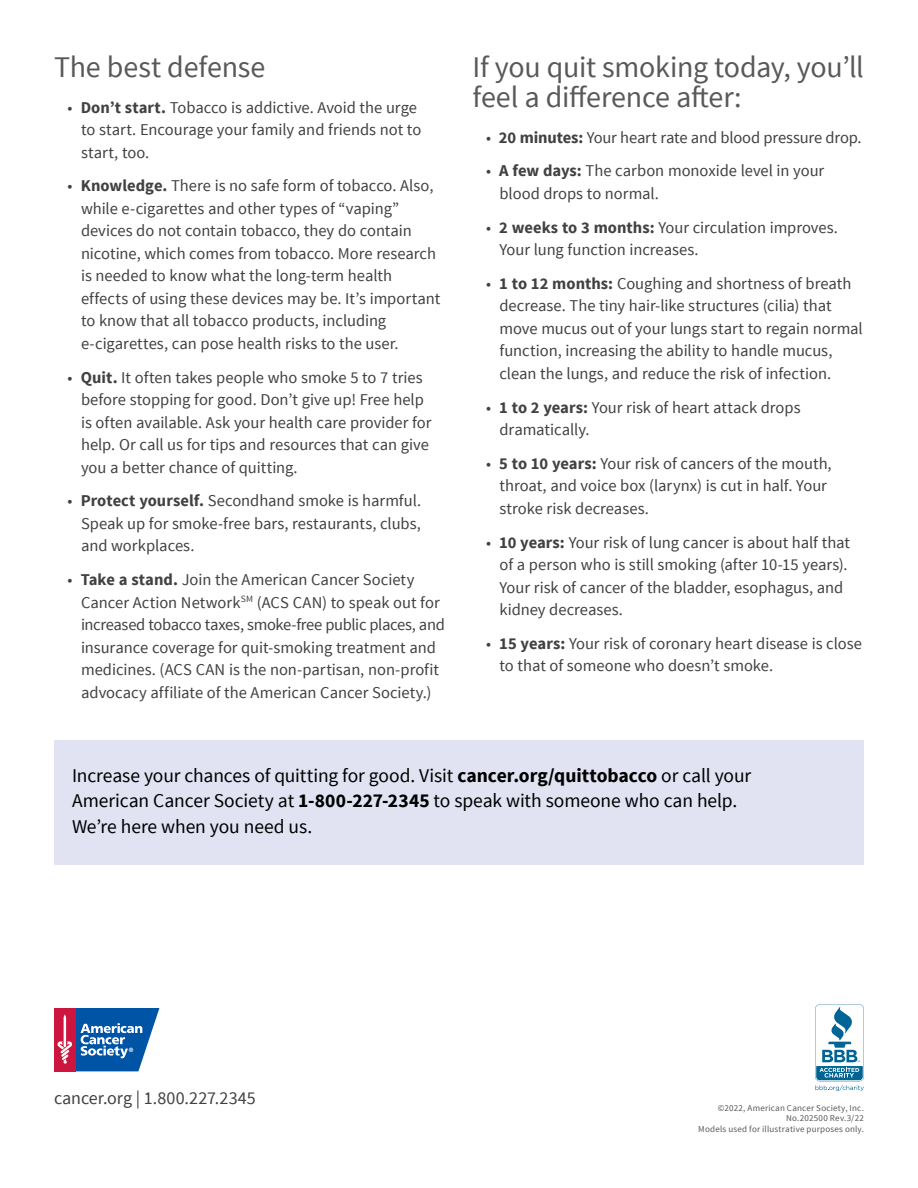
<style>
.page{position:relative;width:918px;height:1188px;background:#fff}
.page>*{position:absolute;margin:0;border:0;box-sizing:border-box;transform-origin:0 0}
.t1{font:30px/30px "Source Sans Pro";letter-spacing:-.005em;color:#58595b}
.t2{font:19.5px/25.5px "Source Sans Pro";letter-spacing:-.005em;color:#000}
.t3{font:18px "Source Sans Pro";color:#414042}
.t4{font:16.5px/22.5px "Source Sans Pro";letter-spacing:-.005em;color:#414042}
.t5{font:9px/10.5px "Source Sans Pro";letter-spacing:.025em;color:#58595b;text-align:right}
.s1{font-weight:700}
</style>
<div class="page">
<div style="left:54px;top:740px;width:810px;height:124px;background:#e1e3f3"></div>
<svg style="left:815px;top:1004px;width:49px;height:87px"></svg>
<div style="left:54px;top:1008px;width:21px;height:63px;background:#cd163f"></div>
<svg style="left:57px;top:1008px;width:102px;height:63px"></svg>
<h1 class="t1" style="left:54px;top:52px;width:213px">The best defense</h1>
<p class="t4" style="left:81px;top:96px;width:342px;text-indent:-14px">• <span class="s1">Don’t start.</span> Tobacco is addictive. Avoid the urge to start. Encourage your family and friends not to start, too.</p>
<p class="t4" style="left:81px;top:175px;width:361px;text-indent:-14px">• <span class="s1">Knowledge.</span> There is no safe form of tobacco. Also, while e-cigarettes and other types of “vaping” devices do not contain tobacco, they do contain nicotine, which comes from tobacco. More research is needed to know what the long-term health effects of using these devices may be. It’s important to know that all tobacco products, including e-cigarettes, can pose health risks to the user.</p>
<p class="t4" style="left:81px;top:366px;width:352px;text-indent:-14px">• <span class="s1">Quit.</span> It often takes people who smoke 5 to 7 tries before stopping for good. Don’t give up! Free help is often available. Ask your health care provider for help. Or call us for tips and resources that can give you a better chance of quitting.</p>
<p class="t4" style="left:81px;top:490px;width:342px;text-align:justify;text-indent:-14px">• <span class="s1">Protect yourself.</span> Secondhand smoke is harmful.<br>Speak up for smoke-free bars, restaurants, clubs, and workplaces.</p>
<p class="t4" style="left:81px;top:569px;width:365px;text-indent:-14px">• <span class="s1">Take a stand.</span> Join the American Cancer Society Cancer Action Network<sup>SM</sup> (ACS CAN) to speak out for increased tobacco taxes, smoke-free public places, and insurance coverage for quit-smoking treatment and medicines. (ACS CAN is the non-partisan, non-profit advocacy affiliate of the American Cancer Society.)</p>
<h1 class="t1" style="left:472px;top:52px;width:393px">If you quit smoking today, you’ll feel a difference after:</h1>
<p class="t4" style="left:486px;top:126px;width:377px">• <span class="s1">20 minutes:</span> Your heart rate and blood pressure drop.</p>
<p class="t4" style="left:500px;top:160px;width:326px;text-indent:-14px">• <span class="s1">A few days:</span> The carbon monoxide level in your blood drops to normal.</p>
<p class="t4" style="left:500px;top:216px;width:340px;text-indent:-14px">• <span class="s1">2 weeks to 3 months:</span> Your circulation improves.<br>Your lung function increases.</p>
<p class="t4" style="left:500px;top:272px;width:365px;text-indent:-14px">• <span class="s1">1 to 12 months:</span> Coughing and shortness of breath decrease. The tiny hair-like structures (cilia) that move mucus out of your lungs start to regain normal function, increasing the ability to handle mucus, clean the lungs, and reduce the risk of infection.</p>
<p class="t4" style="left:500px;top:396px;width:303px;text-indent:-14px">• <span class="s1">1 to 2 years:</span> Your risk of heart attack drops dramatically.</p>
<p class="t4" style="left:500px;top:452px;width:334px;text-indent:-14px">• <span class="s1">5 to 10 years:</span> Your risk of cancers of the mouth, throat, and voice box (larynx) is cut in half. Your stroke risk decreases.</p>
<p class="t4" style="left:500px;top:531px;width:352px;text-indent:-14px">• <span class="s1">10 years:</span> Your risk of lung cancer is about half that of a person who is still smoking (after 10-15 years).<br>Your risk of cancer of the bladder, esophagus, and kidney decreases.</p>
<p class="t4" style="left:500px;top:632px;width:364px;text-indent:-14px">• <span class="s1">15 years:</span> Your risk of coronary heart disease is close to that of someone who doesn’t smoke.</p>
<p class="t2" style="left:72px;top:763px;width:681px">Increase your chances of quitting for good. Visit <span class="s1">cancer.org/quittobacco</span> or call your<br>American Cancer Society at <span class="s1">1-800-227-2345</span> to speak with someone who can help.<br>We’re here when you need us.</p>
<p class="t3" style="left:54px;top:1087px;width:203px">cancer.org | 1.800.227.2345</p>
<p class="t5" style="left:698px;top:1103px;width:167px">©2022, American Cancer Society, Inc.<br>No.202500 Rev.3/22<br>Models used for illustrative purposes only.</p>
</div>
